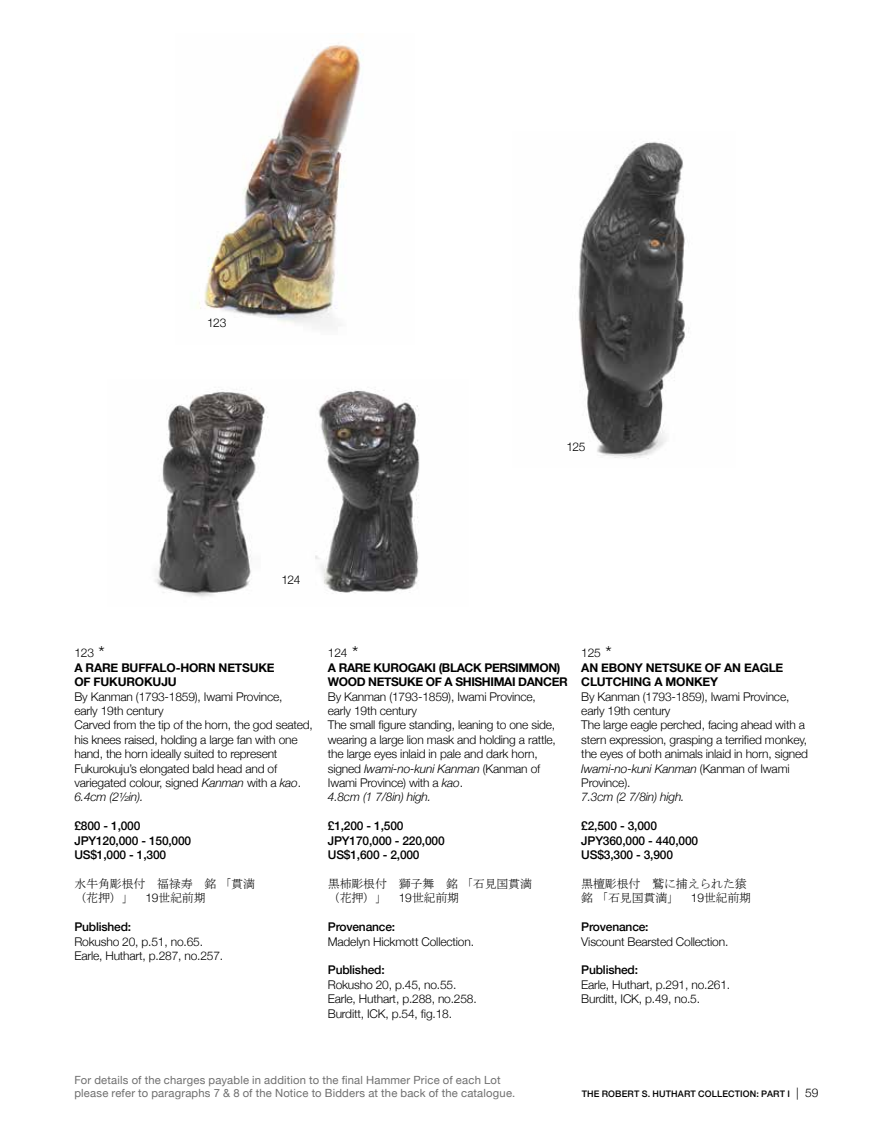
<style>
.page{position:relative;width:893px;height:1127px;background:#fff}
.page>*{position:absolute;margin:0;border:0;box-sizing:border-box;transform-origin:0 0}
.t1{font:300 12px/14.4px "Helvetica Neue";letter-spacing:-.015em;color:#000}
.t2{font:500 12px/14.4px "Helvetica Neue";letter-spacing:-.015em;color:#000}
.t3{font:700 12px/14.4px "Helvetica Neue";letter-spacing:-.015em;color:#000}
.t4{font:12px/14.4px "MS Mincho";letter-spacing:-.015em;color:#000}
.t5{font:italic 300 12px "Helvetica Neue";letter-spacing:-.015em;color:#000}
.t6{font:11.25px/12.8px "Helvetica Neue";letter-spacing:.015em;color:#6f6f6f}
.t7{font:500 9px "Helvetica Neue";letter-spacing:.015em;color:#000}
.s1{font-weight:300}
.s2{font-weight:300;font-size:18px}
.s3{font-style:italic}
.s4{font-family:"Helvetica Neue";font-weight:300}
.s5{font-weight:300;font-size:12px}
</style>
<div class="page">
<img style="left:578px;top:142px;width:111px;height:317px">
<img style="left:155px;top:389px;width:113px;height:208px">
<img style="left:315px;top:390px;width:105px;height:203px">
<img style="left:196px;top:43px;width:165px;height:284px">
<p class="t1" style="left:207px;top:315px;width:21px">123</p>
<p class="t1" style="left:566px;top:438px;width:21px">125</p>
<p class="t1" style="left:282px;top:571px;width:20px">124</p>
<p class="t3" style="left:74px;top:646px;width:202px"><span class="s1">123</span> <span class="s2">*<br></span>A RARE BUFFALO-HORN NETSUKE<br>OF FUKUROKUJU</p>
<p class="t1" style="left:74px;top:688px;width:240px">By Kanman (1793-1859), Iwami Province,<br>early 19th century<br>Carved from the tip of the horn, the god seated, his knees raised, holding a large fan with one hand, the horn ideally suited to represent Fukurokuju’s elongated bald head and of variegated colour, signed <span class="s3">Kanman</span> with a <span class="s3">kao</span>.<br><span class="s3">6.4cm (2½in).</span></p>
<p class="t2" style="left:74px;top:818px;width:118px">£800 - 1,000<br>JPY120,000 - 150,000<br>US$1,000 - 1,300</p>
<p class="t4" style="left:74px;top:876px;width:182px">水牛角彫根付　福禄寿　銘「貫満（花押）」　<span class="s4">19</span>世紀前期</p>
<p class="t2" style="left:74px;top:918px;width:58px">Published:</p>
<p class="t1" style="left:74px;top:933px;width:150px">Rokusho 20, p.51, no.65.<br>Earle, Huthart, p.287, no.257.</p>
<p class="t3" style="left:328px;top:646px;width:241px"><span class="s1">124</span> <span class="s2">*<br></span>A RARE KUROGAKI (BLACK PERSIMMON)<br>WOOD NETSUKE OF A SHISHIMAI DANCER</p>
<p class="t1" style="left:328px;top:688px;width:230px">By Kanman (1793-1859), Iwami Province, early 19th century<br>The small figure standing, leaning to one side, wearing a large lion mask and holding a rattle, the large eyes inlaid in pale and dark horn, signed <span class="s3">Iwami-no-kuni Kanman</span> (Kanman of Iwami Province) with a <span class="s3">kao</span>.<br><span class="s3">4.8cm (1 7/8in) high.</span></p>
<p class="t2" style="left:328px;top:818px;width:118px">£1,200 - 1,500<br>JPY170,000 - 220,000<br>US$1,600 - 2,000</p>
<p class="t4" style="left:328px;top:876px;width:206px">黒柿彫根付　獅子舞　銘「石見国貫満（花押）」　<span class="s4">19</span>世紀前期</p>
<p class="t2" style="left:328px;top:918px;width:69px">Provenance:</p>
<p class="t1" style="left:328px;top:933px;width:148px">Madelyn Hickmott Collection.</p>
<p class="t2" style="left:328px;top:962px;width:58px">Published:</p>
<p class="t1" style="left:328px;top:976px;width:150px">Rokusho 20, p.45, no.55.<br>Earle, Huthart, p.288, no.258.<br>Burditt, ICK, p.54, fig.18.</p>
<p class="t3" style="left:581px;top:646px;width:204px"><span class="s1">125</span> <span class="s2">*<br></span>AN EBONY NETSUKE OF AN EAGLE<br>CLUTCHING A MONKEY</p>
<p class="t1" style="left:581px;top:688px;width:228px">By Kanman (1793-1859), Iwami Province, early 19th century<br>The large eagle perched, facing ahead with a stern expression, grasping a terrified monkey, the eyes of both animals inlaid in horn, signed <span class="s3">Iwami-no-kuni Kanman</span> (Kanman of Iwami Province).</p>
<p class="t5" style="left:581px;top:788px;width:105px">7.3cm (2 7/8in) high.</p>
<p class="t2" style="left:581px;top:818px;width:118px">£2,500 - 3,000<br>JPY360,000 - 440,000<br>US$3,300 - 3,900</p>
<p class="t4" style="left:581px;top:876px;width:179px">黒檀彫根付　鷲に捕えられた猿　銘「石見国貫満」　<span class="s4">19</span>世紀前期</p>
<p class="t2" style="left:581px;top:918px;width:69px">Provenance:</p>
<p class="t1" style="left:581px;top:933px;width:149px">Viscount Bearsted Collection.</p>
<p class="t2" style="left:581px;top:962px;width:58px">Published:</p>
<p class="t1" style="left:581px;top:976px;width:150px">Earle, Huthart, p.291, no.261.<br>Burditt, ICK, p.49, no.5.</p>
<p class="t6" style="left:74px;top:1075px;width:442px">For details of the charges payable in addition to the final Hammer Price of each Lot please refer to paragraphs 7 &amp; 8 of the Notice to Bidders at the back of the catalogue.</p>
<p class="t7" style="left:582px;top:1087px;width:238px">THE ROBERT S. HUTHART COLLECTION: PART I <span class="s5">| 59</span></p>
</div>
